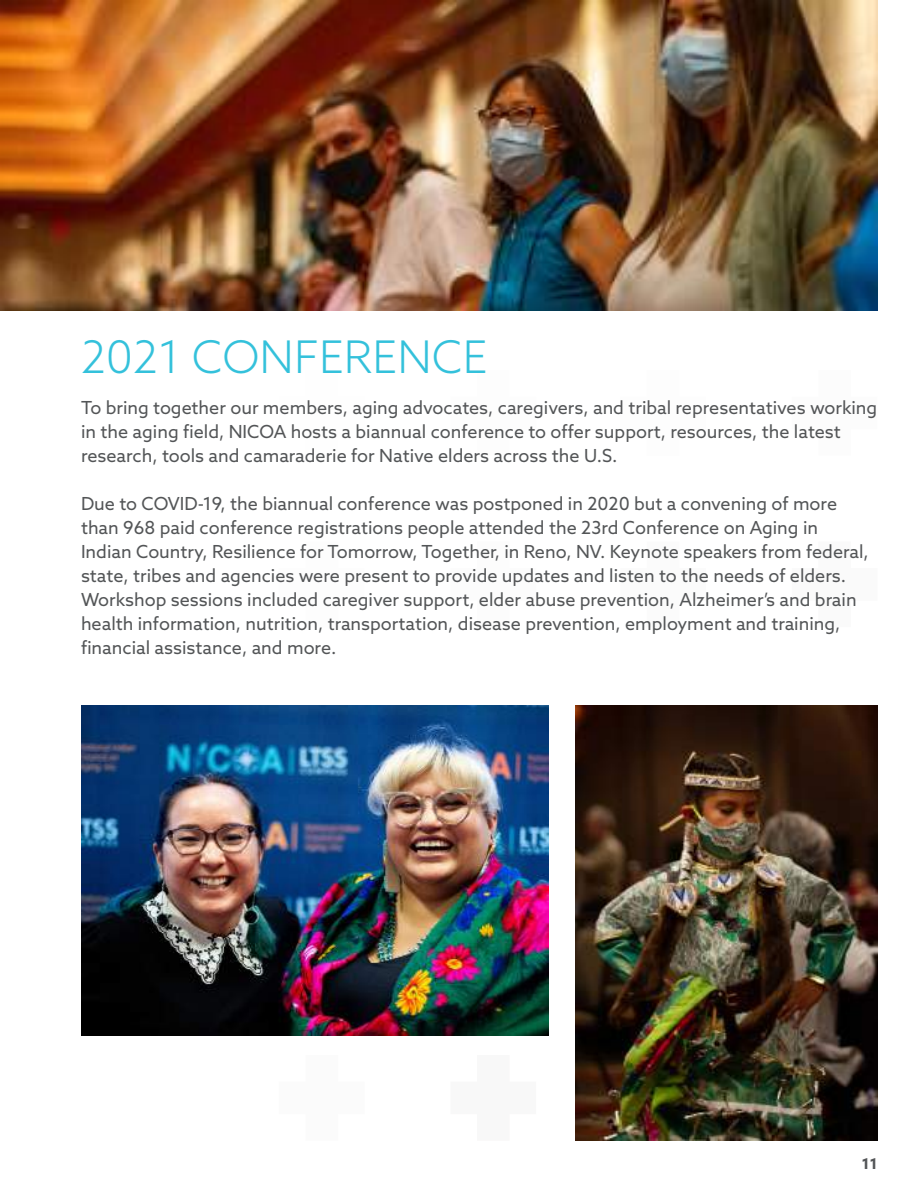
<style>
.page{position:relative;width:918px;height:1188px;background:#fff}
.page>*{position:absolute;margin:0;border:0;box-sizing:border-box;transform-origin:0 0}
.t1{font:300 45px "Azo Sans";color:#34c1db}
.t2{font:18px/24px "Azo Sans";color:#535557}
.t3{font:700 15px "Azo Sans";color:#535557}
</style>
<div class="page">
<img style="left:0;top:0;width:878px;height:310px">
<img style="left:575px;top:705px;width:303px;height:436px">
<img style="left:81px;top:705px;width:467px;height:331px">
<h1 class="t1" style="left:81px;top:328px;width:408px">2021 CONFERENCE</h1>
<p class="t2" style="left:81px;top:396px;width:798px">To bring together our members, aging advocates, caregivers, and tribal representatives working in the aging field, NICOA hosts a biannual conference to offer support, resources, the latest research, tools and camaraderie for Native elders across the U.S.</p>
<p class="t2" style="left:81px;top:492px;width:789px">Due to COVID-19, the biannual conference was postponed in 2020 but a convening of more than 968 paid conference registrations people attended the 23rd Conference on Aging in Indian Country, Resilience for Tomorrow, Together, in Reno, NV. Keynote speakers from federal, state, tribes and agencies were present to provide updates and listen to the needs of elders.<br>Workshop sessions included caregiver support, elder abuse prevention, Alzheimer’s and brain health information, nutrition, transportation, disease prevention, employment and training, financial assistance, and more.</p>
<p class="t3" style="left:862px;top:1154px;width:17px">11</p>
</div>
